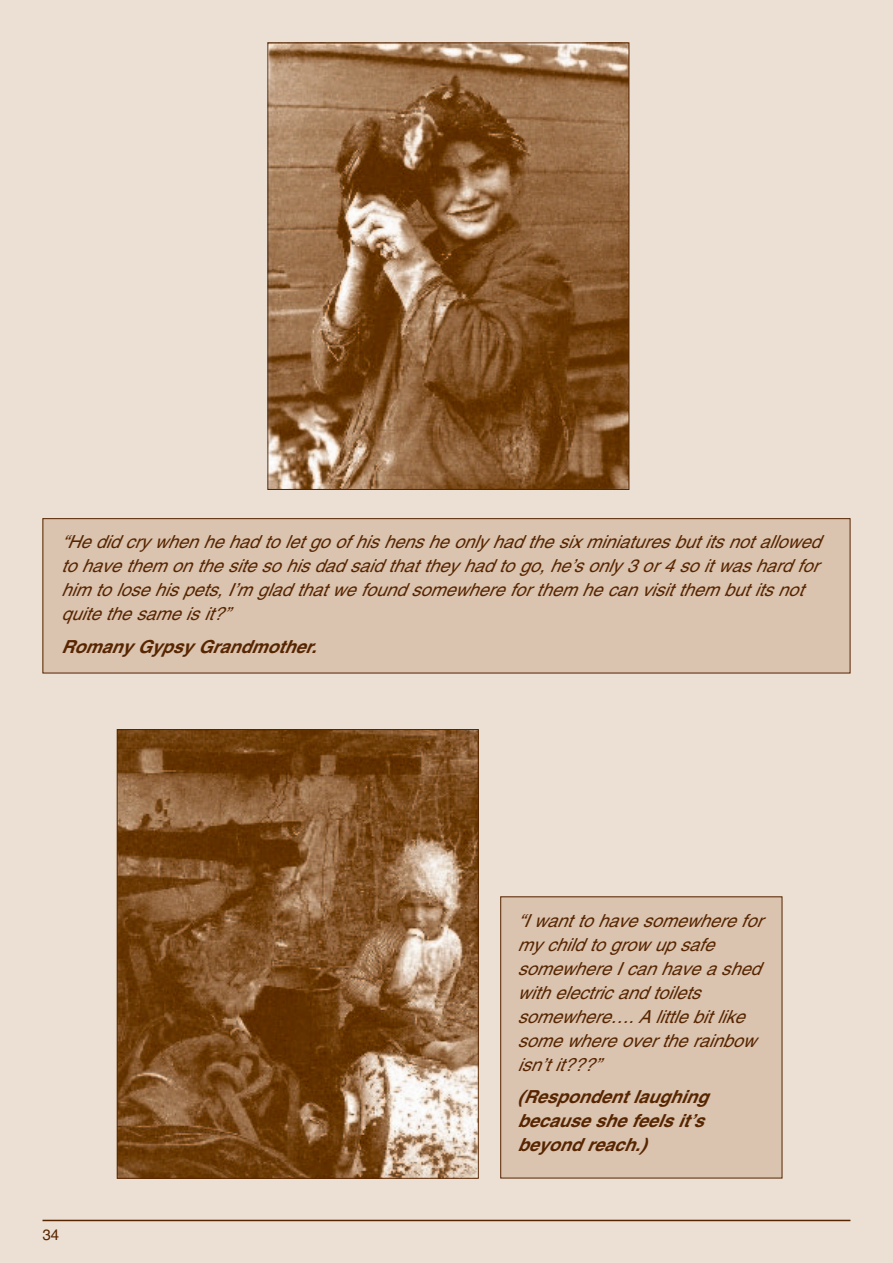
<style>
.page{position:relative;width:893px;height:1263px;background:#ebe0d3}
.page>*{position:absolute;margin:0;border:0;box-sizing:border-box;transform-origin:0 0}
.t1{font:italic 18px/24px "Helvetica";color:#572500}
.t2{font:italic 700 18px/24px "Helvetica";color:#572500}
.t3{font:15px "Helvetica";color:#572500}
</style>
<div class="page">
<hr style="left:43px;top:1220px;width:807px;height:1px;background:#572500">
<img style="left:269px;top:45px;width:358px;height:443px">
<img style="left:119px;top:731px;width:358px;height:446px">
<div style="left:43px;top:519px;width:807px;height:154px;background:#dac3af"></div>
<div style="left:43px;top:518px;width:807px;height:155px;border:1px solid #572500"></div>
<div style="left:501px;top:897px;width:281px;height:281px;background:#dac3af"></div>
<div style="left:500px;top:896px;width:282px;height:282px;border:1px solid #572500"></div>
<p class="t1" style="left:61px;top:532px;width:760px">“He did cry when he had to let go of his hens he only had the six miniatures but its not allowed to have them on the site so his dad said that they had to go, he’s only 3 or 4 so it was hard for him to lose his pets, I’m glad that we found somewhere for them he can visit them but its not quite the same is it?”</p>
<p class="t2" style="left:61px;top:636px;width:260px">Romany Gypsy Grandmother.</p>
<p class="t3" style="left:43px;top:1229px;width:18px">34</p>
<p class="t1" style="left:517px;top:910px;width:246px">“I want to have somewhere for my child to grow up safe somewhere I can have a shed with electric and toilets somewhere…. Alittle bit like some where over the rainbow isn’t it???”</p>
<p class="t2" style="left:517px;top:1086px;width:192px">(Respondent laughing because she feels it’s beyond reach.)</p>
</div>
